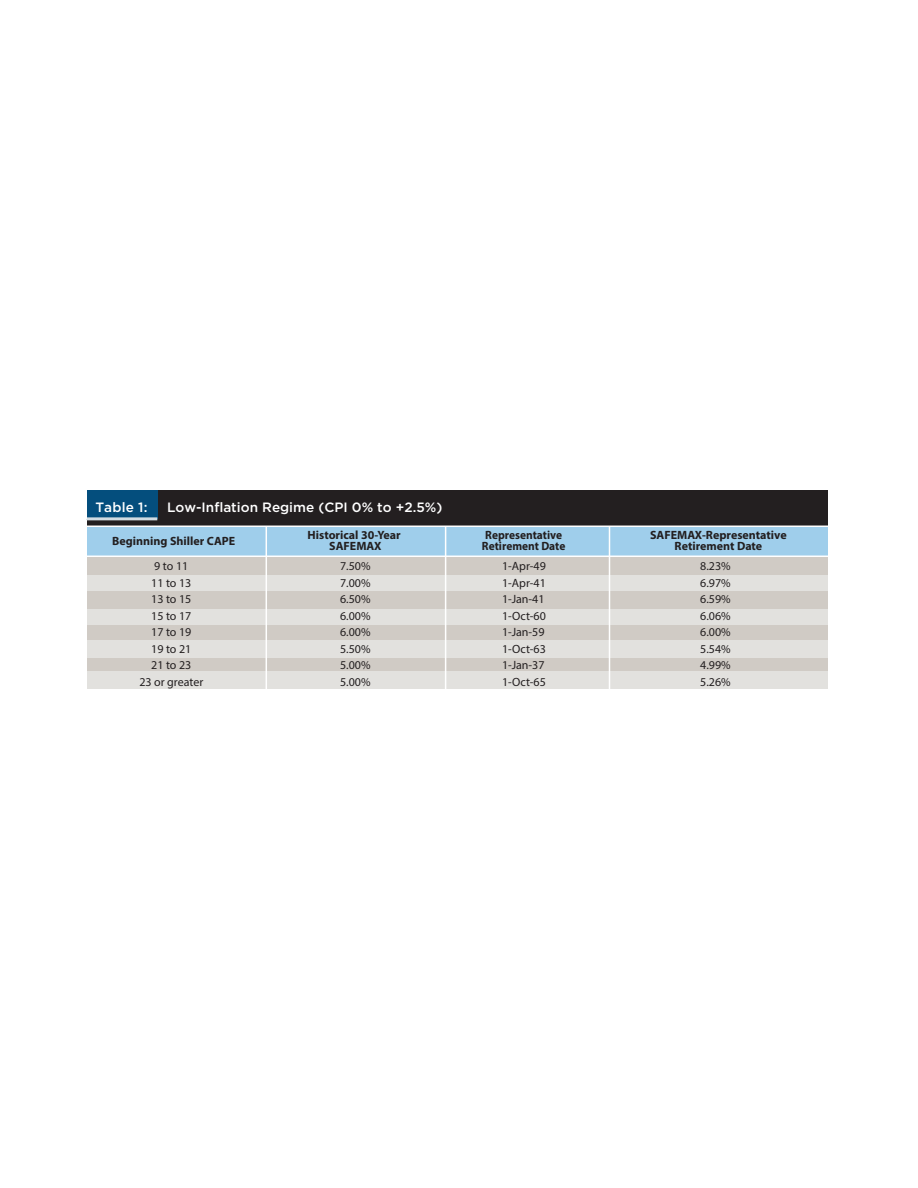
<style>
.page{position:relative;width:918px;height:1188px;background:#fff}
.page>*{position:absolute;margin:0;border:0;box-sizing:border-box;transform-origin:0 0}
.t1{font:500 13.5px "Gotham";color:#fff}
.t2{font:12px/16.5px "Myriad Pro";color:#231f20;text-align:justify}
.t3{font:700 12px/10.5px "Myriad Pro";color:#231f20;text-align:center}
.t4{font:700 12px/10.5px "Myriad Pro";color:#231f20;scale:.95 1}
</style>
<div class="page">
<div style="left:87px;top:491px;width:740px;height:58px;background:#231f20"></div>
<div style="left:87px;top:490px;width:70px;height:29px;background:#044e7d"></div>
<div style="left:87px;top:541px;width:740px;height:145px;background:#d0cbc5"></div>
<div style="left:87px;top:527px;width:740px;height:30px;background:#9fceeb"></div>
<div style="left:87px;top:575px;width:740px;height:16px;background:#e2e1de"></div>
<div style="left:87px;top:609px;width:740px;height:16px;background:#e2e1de"></div>
<div style="left:87px;top:640px;width:740px;height:18px;background:#e2e1de"></div>
<div style="left:87px;top:672px;width:740px;height:17px;background:#e2e1de"></div>
<hr style="left:266px;top:526px;width:1px;height:167px;background:#fff">
<hr style="left:445px;top:526px;width:1px;height:167px;background:#fff">
<hr style="left:609px;top:526px;width:1px;height:166px;background:#fff">
<hr style="left:87px;top:556px;width:743px;height:1px;background:#fff">
<hr style="left:87px;top:526px;width:743px;height:1px;background:#fff">
<hr style="left:87px;top:517px;width:70px;height:3px;background:#d2dce2">
<p class="t1" style="left:167px;top:498px;width:277px">Low-Inflation Regime (CPI 0% to +2.5%)</p>
<p class="t1" style="left:95px;top:498px;width:54px">Table 1:</p>
<p class="t3" style="left:112px;top:536px;width:124px">Beginning Shiller CAPE</p>
<p class="t3" style="left:308px;top:530px;width:95px">Historical 30-Year<br>SAFEMAX</p>
<p class="t4" style="left:482px;top:530px;width:89px">Representative<br>Retirement Date</p>
<p class="t3" style="left:650px;top:530px;width:138px">SAFEMAX-Representative<br>Retirement Date</p>
<p class="t2" style="left:139px;top:558px;width:65px;text-align:center">9 to 11<br>11 to 13<br>13 to 15<br>15 to 17<br>17 to 19<br>19 to 21<br>21 to 23<br>23 or greater</p>
<p class="t2" style="left:340px;top:558px;width:32px">7.50% 7.00% 6.50% 6.00% 6.00% 5.50% 5.00% 5.00%</p>
<p class="t2" style="left:502px;top:558px;width:45px">1-Apr-49<br>1-Apr-41<br>1-Jan-41<br>1-Oct-60<br>1-Jan-59<br>1-Oct-63<br>1-Jan-37<br>1-Oct-65</p>
<p class="t2" style="left:700px;top:558px;width:32px">8.23% 6.97% 6.59% 6.06% 6.00% 5.54% 4.99% 5.26%</p>
</div>
